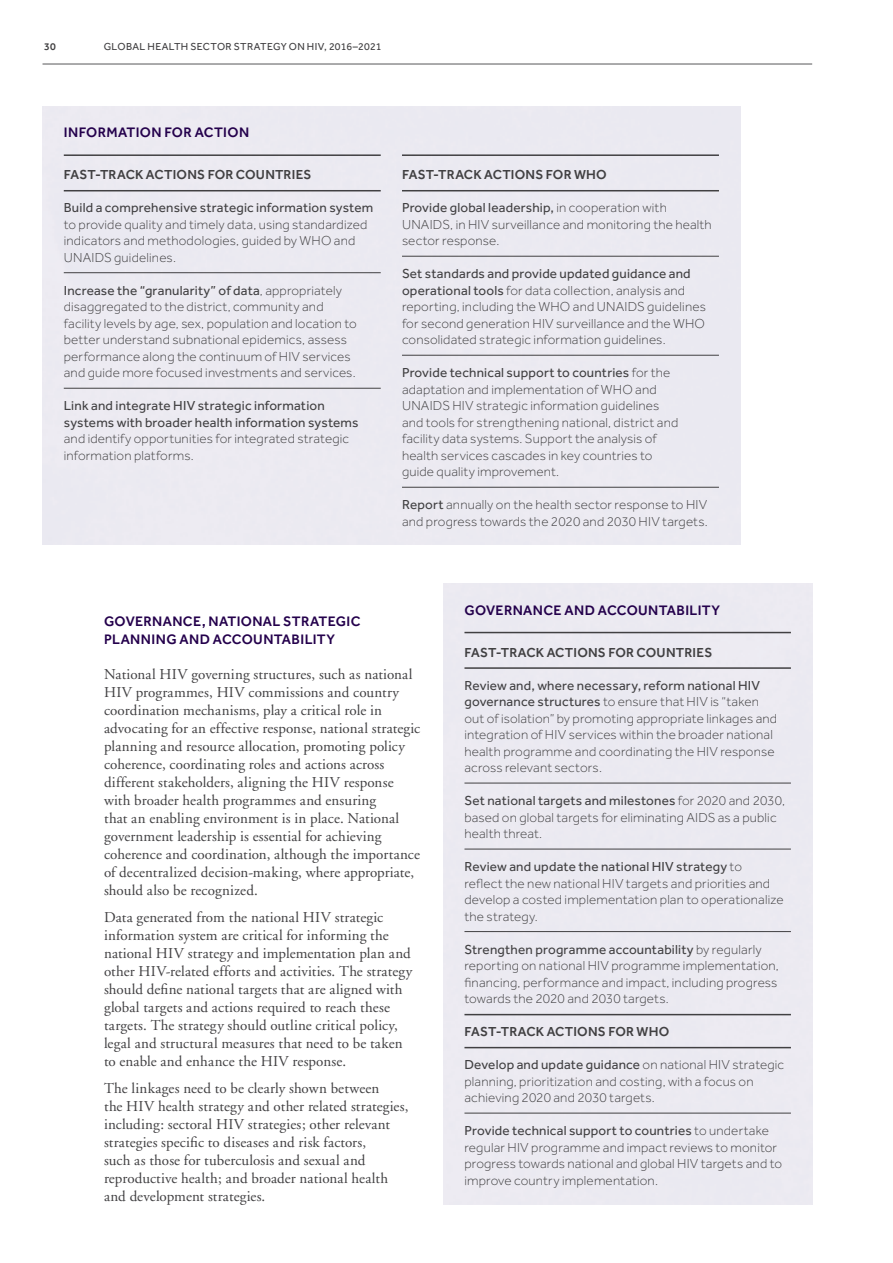
<style>
.page{position:relative;width:893px;height:1263px;background:#fff}
.page>*{position:absolute;margin:0;border:0;box-sizing:border-box;transform-origin:0 0}
.t1{font:15px/18px "Adobe Garamond";letter-spacing:.01em;color:#414042}
.t2{font:500 14.25px/17.2px "Effra";letter-spacing:.025em;color:#24014c}
.t3{font:300 13.5px/16.5px "Effra";letter-spacing:.015em;color:#414042}
.t4{font:13.5px/16.5px "Effra";letter-spacing:.015em;color:#414042}
.t5{font:500 13.5px "Effra";letter-spacing:.015em;color:#414042}
.t6{font:10.5px "Effra";letter-spacing:.03em;color:#414042}
.t7{font:500 10.5px "Effra";color:#414042}
.s1{font-weight:400}
</style>
<div class="page">
<hr style="left:43px;top:64px;width:769px;height:1px;background:#565659">
<hr style="left:64px;top:154px;width:317px;height:2px;background:#414042">
<hr style="left:64px;top:190px;width:317px;height:1px;background:#414042">
<hr style="left:64px;top:272px;width:317px;height:1px;background:#414042">
<hr style="left:64px;top:388px;width:317px;height:1px;background:#414042">
<hr style="left:402px;top:154px;width:317px;height:2px;background:#414042">
<hr style="left:402px;top:190px;width:317px;height:1px;background:#414042">
<hr style="left:402px;top:256px;width:317px;height:1px;background:#414042">
<hr style="left:402px;top:355px;width:317px;height:1px;background:#414042">
<hr style="left:402px;top:487px;width:317px;height:1px;background:#414042">
<hr style="left:464px;top:632px;width:327px;height:1px;background:#414042">
<hr style="left:464px;top:667px;width:327px;height:2px;background:#414042">
<hr style="left:464px;top:783px;width:327px;height:1px;background:#414042">
<hr style="left:464px;top:849px;width:327px;height:1px;background:#414042">
<hr style="left:464px;top:931px;width:327px;height:1px;background:#414042">
<hr style="left:464px;top:1014px;width:327px;height:1px;background:#414042">
<hr style="left:464px;top:1047px;width:327px;height:1px;background:#414042">
<hr style="left:464px;top:1113px;width:327px;height:1px;background:#414042">
<p class="t7" style="left:44px;top:40px;width:13px">30</p>
<p class="t6" style="left:104px;top:40px;width:279px">GLOBAL HEALTH SECTOR STRATEGY ON HIV, 2016–2021</p>
<p class="t2" style="left:64px;top:124px;width:187px">INFORMATION FOR ACTION</p>
<p class="t5" style="left:64px;top:167px;width:249px">FAST-TRACK ACTIONS FOR COUNTRIES</p>
<p class="t4" style="left:64px;top:199px;width:311px">Build a comprehensive strategic information system</p>
<p class="t3" style="left:64px;top:216px;width:305px">to provide quality and timely data, using standardized indicators and methodologies, guided by WHO and<br>UNAIDS guidelines.</p>
<p class="t3" style="left:64px;top:282px;width:295px"><span class="s1">Increase the “granularity” of data</span>, appropriately disaggregated to the district, community and facility levels by age, sex, population and location to better understand subnational epidemics, assess performance along the continuum of HIV services and guide more focused investments and services.</p>
<p class="t4" style="left:64px;top:397px;width:296px">Link and integrate HIV strategic information systems with broader health information systems</p>
<p class="t3" style="left:64px;top:430px;width:287px">and identify opportunities for integrated strategic information platforms.</p>
<p class="t5" style="left:402px;top:167px;width:206px">FAST-TRACK ACTIONS FOR WHO</p>
<p class="t3" style="left:402px;top:200px;width:311px"><span class="s1">Provide global leadership,</span> in cooperation with<br>UNAIDS, in HIV surveillance and monitoring the health sector response.</p>
<p class="t3" style="left:402px;top:266px;width:305px"><span class="s1">Set standards and provide updated guidance and operational tools</span> for data collection, analysis and reporting, including the WHO and UNAIDS guidelines for second generation HIV surveillance and the WHO consolidated strategic information guidelines.</p>
<p class="t3" style="left:402px;top:364px;width:278px"><span class="s1">Provide technical support to countries</span> for the adaptation and implementation of WHO and UNAIDS HIV strategic information guidelines and tools for strengthening national, district and facility data systems. Support the analysis of health services cascades in key countries to guide quality improvement.</p>
<p class="t3" style="left:402px;top:496px;width:307px"><span class="s1">Report</span> annually on the health sector response to HIV and progress towards the 2020 and 2030 HIV targets.</p>
<p class="t2" style="left:104px;top:613px;width:258px">GOVERNANCE, NATIONAL STRATEGIC<br>PLANNING AND ACCOUNTABILITY</p>
<p class="t1" style="left:104px;top:665px;width:318px">National HIV governing structures, such as national HIV programmes, HIV commissions and country coordination mechanisms, play a critical role in advocating for an effective response, national strategic planning and resource allocation, promoting policy coherence, coordinating roles and actions across different stakeholders, aligning the HIV response with broader health programmes and ensuring<br>that an enabling environment is in place. National government leadership is essential for achieving coherence and coordination, although the importance of decentralized decision-making, where appropriate, should also be recognized.</p>
<p class="t1" style="left:104px;top:908px;width:310px">Data generated from the national HIV strategic information system are critical for informing the national HIV strategy and implementation plan and other HIV-related efforts and activities. The strategy should define national targets that are aligned with global targets and actions required to reach these targets. The strategy should outline critical policy, legal and structural measures that need to be taken to enable and enhance the HIV response.</p>
<p class="t1" style="left:104px;top:1079px;width:306px">The linkages need to be clearly shown between<br>the HIV health strategy and other related strategies, including: sectoral HIV strategies; other relevant strategies specific to diseases and risk factors,<br>such as those for tuberculosis and sexual and reproductive health; and broader national health and development strategies.</p>
<p class="t2" style="left:464px;top:601px;width:257px">GOVERNANCE AND ACCOUNTABILITY</p>
<p class="t5" style="left:464px;top:644px;width:249px">FAST-TRACK ACTIONS FOR COUNTRIES</p>
<p class="t3" style="left:464px;top:677px;width:314px"><span class="s1">Review and, where necessary, reform national HIV governance structures</span> to ensure that HIV is “taken out of isolation” by promoting appropriate linkages and integration of HIV services within the broader national health programme and coordinating the HIV response across relevant sectors.</p>
<p class="t3" style="left:464px;top:792px;width:322px"><span class="s1">Set national targets and milestones</span> for 2020 and 2030, based on global targets for eliminating AIDS as a public health threat.</p>
<p class="t3" style="left:464px;top:858px;width:321px"><span class="s1">Review and update the national HIV strategy</span> to reflect the new national HIV targets and priorities and develop a costed implementation plan to operationalize the strategy.</p>
<p class="t3" style="left:464px;top:941px;width:316px"><span class="s1">Strengthen programme accountability</span> by regularly reporting on national HIV programme implementation, financing, performance and impact, including progress towards the 2020 and 2030 targets.</p>
<p class="t5" style="left:464px;top:1023px;width:206px">FAST-TRACK ACTIONS FOR WHO</p>
<p class="t3" style="left:464px;top:1056px;width:321px"><span class="s1">Develop and update guidance</span> on national HIV strategic planning, prioritization and costing, with a focus on achieving 2020 and 2030 targets.</p>
<p class="t3" style="left:464px;top:1122px;width:319px"><span class="s1">Provide technical support to countries</span> to undertake regular HIV programme and impact reviews to monitor progress towards national and global HIV targets and to improve country implementation.</p>
</div>
